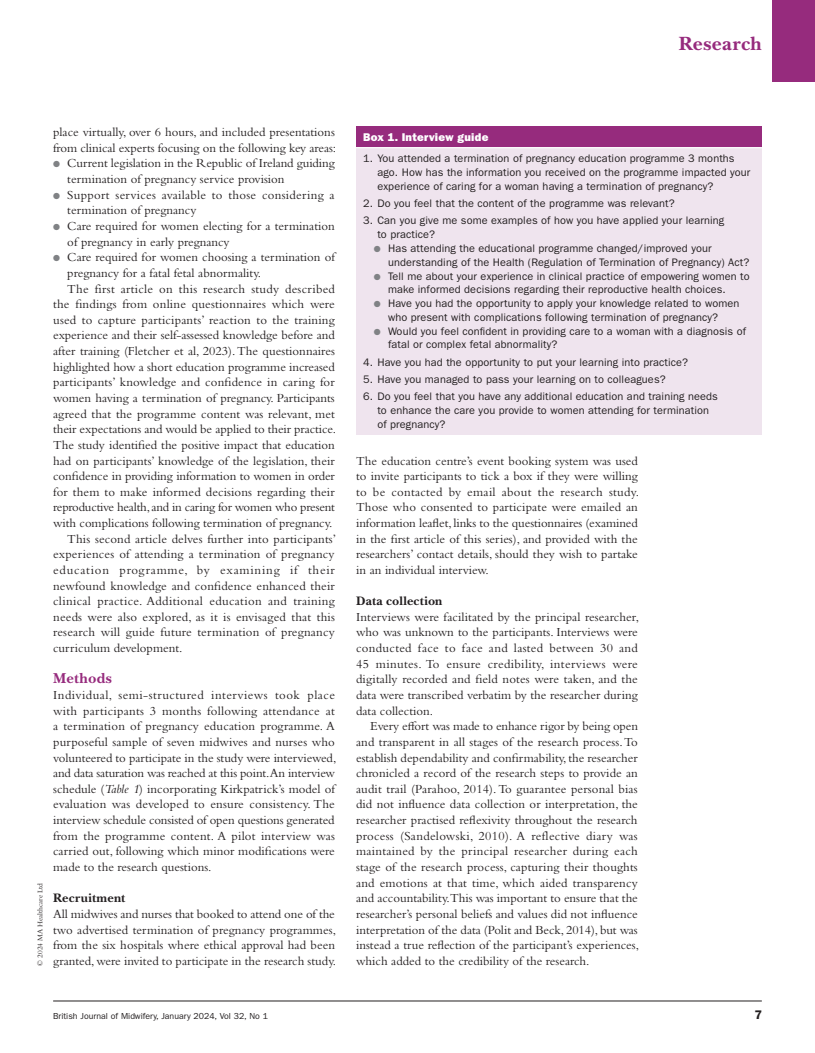
<style>
.page{position:relative;width:815px;height:1053px;background:#fff}
.page>*{position:absolute;margin:0;border:0;box-sizing:border-box;transform-origin:0 0}
.t1{font:700 20px "New Baskerville Std";letter-spacing:.02em;color:#962b7d}
.BJM_head_A{font:700 15px "New Baskerville Std";letter-spacing:.015em;color:#962b7d}
.BJM_body_text{font:12.75px/15.6px "Bembo Std";color:#231f20}
.BJM_body_text_no_indent{font:12.75px/15.6px "Bembo Std";color:#231f20;text-align:justify}
.BJM_body_text-2{font:12.75px/15.6px "Bembo Std";letter-spacing:.02em;color:#231f20}
.BJM_head_B{font:700 12.75px "New Baskerville Std";letter-spacing:.015em;color:#231f20}
.t2{font:600 12.5px "ITC Franklin Gothic Std";color:#231f20}
.BJM_table_title{font:11.25px "ITC Franklin Gothic Std Hvy";letter-spacing:.02em;color:#fff}
.t3{font:11px/13.8px "ITC Franklin Gothic Std";letter-spacing:.01em;color:#231f20}
.t4{font:8.75px "ITC Franklin Gothic Std";color:#231f20}
.t5{font:7.5px "Bembo Std";color:#231f20}
.s1{color:#808285}
.s2{font-style:italic}
</style>
<div class="page">
<hr style="left:53px;top:1000px;width:709px;height:1px;background:#231f20">
<div style="left:772px;top:0;width:43px;height:81px;background:#962b7d"></div>
<div style="left:356px;top:126px;width:406px;height:22px;background:#962b7d"></div>
<div style="left:356px;top:148px;width:406px;height:287px;background:#efe4ee"></div>
<hr style="left:356px;top:147px;width:406px;height:1px;background:#fff">
<h1 class="t1" style="left:679px;top:31px;width:85px">Research</h1>
<p class="t5" style="left:36px;top:965px;width:84px;rotate:-90deg">© 2024 MA Healthcare Ltd</p>
<p class="BJM_body_text" style="left:53px;top:124px;width:285px">place virtually, over 6 hours, and included presentations from clinical experts focusing on the following key areas:</p>
<p class="BJM_body_text" style="left:67px;top:155px;width:269px;text-indent:-14px"><span class="s1">●</span> Current legislation in the Republic of Ireland guiding termination of pregnancy service provision</p>
<p class="BJM_body_text-2" style="left:67px;top:187px;width:269px;text-indent:-14px"><span class="s1">●</span> Support services available to those considering a termination of pregnancy</p>
<p class="BJM_body_text" style="left:67px;top:218px;width:269px;text-indent:-14px"><span class="s1">●</span> Care required for women electing for a termination of pregnancy in early pregnancy</p>
<p class="BJM_body_text" style="left:67px;top:249px;width:269px;text-indent:-14px"><span class="s1">●</span> Care required for women choosing a termination of pregnancy for a fatal fetal abnormality.</p>
<p class="BJM_body_text" style="left:53px;top:280px;width:284px;text-align:justify;text-indent:14px">The first article on this research study described the findings from online questionnaires which were used to capture participants’ reaction to the training experience and their self-assessed knowledge before and after training (Fletcher et al, 2023). The questionnaires highlighted how a short education programme increased participants’ knowledge and confidence in caring for women having a termination of pregnancy. Participants agreed that the programme content was relevant, met their expectations and would be applied to their practice.<br>The study identified the positive impact that education had on participants’ knowledge of the legislation, their confidence in providing information to women in order for them to make informed decisions regarding their reproductive health, and in caring for women who present with complications following termination of pregnancy.</p>
<p class="BJM_body_text" style="left:53px;top:530px;width:285px;text-indent:14px">This second article delves further into participants’ experiences of attending a termination of pregnancy education programme, by examining if their newfound knowledge and confidence enhanced their clinical practice. Additional education and training needs were also explored, as it is envisaged that this research will guide future termination of pregnancy curriculum development.</p>
<p class="BJM_head_A" style="left:53px;top:669px;width:60px">Methods</p>
<p class="BJM_body_text_no_indent" style="left:53px;top:687px;width:285px;text-align:left">Individual, semi-structured interviews took place with participants 3 months following attendance at a termination of pregnancy education programme. A purposeful sample of seven midwives and nurses who volunteered to participate in the study were interviewed, and data saturation was reached at this point.An interview schedule (<span class="s2">Table 1</span>) incorporating Kirkpatrick’s model of evaluation was developed to ensure consistency. The interview schedule consisted of open questions generated from the programme content. A pilot interview was carried out, following which minor modifications were made to the research questions.</p>
<p class="BJM_head_B" style="left:53px;top:890px;width:74px">Recruitment</p>
<p class="BJM_body_text_no_indent" style="left:53px;top:905px;width:284px">All midwives and nurses that booked to attend one of the two advertised termination of pregnancy programmes, from the six hospitals where ethical approval had been granted, were invited to participate in the research study.</p>
<p class="BJM_table_title" style="left:363px;top:130px;width:127px">Box 1. Interview guide</p>
<p class="t3" style="left:377px;top:152px;width:375px;text-indent:-14px">1. You attended a termination of pregnancy education programme 3 months ago. How has the information you received on the programme impacted your experience of caring for a woman having a termination of pregnancy?</p>
<p class="t3" style="left:363px;top:197px;width:313px">2. Do you feel that the content of the programme was relevant?</p>
<p class="t3" style="left:377px;top:214px;width:349px;text-indent:-14px">3. Can you give me some examples of how you have applied your learning to practice?</p>
<p class="t3" style="left:388px;top:241px;width:363px;text-indent:-14px"><span class="s1">●</span> Has attending the educational programme changed/improved your understanding of the Health (Regulation of Termination of Pregnancy) Act?</p>
<p class="t3" style="left:388px;top:269px;width:363px;text-indent:-14px"><span class="s1">●</span> Tell me about your experience in clinical practice of empowering women to make informed decisions regarding their reproductive health choices.</p>
<p class="t3" style="left:388px;top:296px;width:353px;text-indent:-14px"><span class="s1">●</span> Have you had the opportunity to apply your knowledge related to women who present with complications following termination of pregnancy?</p>
<p class="t3" style="left:388px;top:324px;width:360px;text-indent:-14px"><span class="s1">●</span> Would you feel confident in providing care to a woman with a diagnosis of fatal or complex fetal abnormality?</p>
<p class="t3" style="left:363px;top:355px;width:326px">4. Have you had the opportunity to put your learning into practice?</p>
<p class="t3" style="left:363px;top:372px;width:304px">5. Have you managed to pass your learning on to colleagues?</p>
<p class="t3" style="left:377px;top:389px;width:342px;text-indent:-14px">6. Do you feel that you have any additional education and training needs to enhance the care you provide to women attending for termination of pregnancy?</p>
<p class="BJM_body_text_no_indent" style="left:356px;top:452px;width:284px">The education centre’s event booking system was used to invite participants to tick a box if they were willing to be contacted by email about the research study.<br>Those who consented to participate were emailed an information leaflet, links to the questionnaires (examined in the first article of this series), and provided with the researchers’ contact details, should they wish to partake in an individual interview.</p>
<p class="BJM_head_B" style="left:356px;top:593px;width:88px">Data collection</p>
<p class="BJM_body_text_no_indent" style="left:356px;top:608px;width:284px">Interviews were facilitated by the principal researcher, who was unknown to the participants. Interviews were conducted face to face and lasted between 30 and 45 minutes. To ensure credibility, interviews were digitally recorded and field notes were taken, and the data were transcribed verbatim by the researcher during data collection.</p>
<p class="BJM_body_text" style="left:356px;top:718px;width:284px;text-align:justify;text-indent:14px">Every effort was made to enhance rigor by being open and transparent in all stages of the research process. To establish dependability and confirmability, the researcher chronicled a record of the research steps to provide an audit trail (Parahoo, 2014). To guarantee personal bias did not influence data collection or interpretation, the researcher practised reflexivity throughout the research process (Sandelowski, 2010). A reflective diary was maintained by the principal researcher during each stage of the research process, capturing their thoughts and emotions at that time, which aided transparency and accountability.This was important to ensure that the researcher’s personal beliefs and values did not influence interpretation of the data (Polit and Beck, 2014), but was instead a true reflection of the participant’s experiences, which added to the credibility of the research.</p>
<p class="t4" style="left:53px;top:1010px;width:216px">British Journal of Midwifery, January 2024, Vol 32, No 1</p>
<p class="t2" style="left:754px;top:1007px;width:9px">7</p>
</div>
